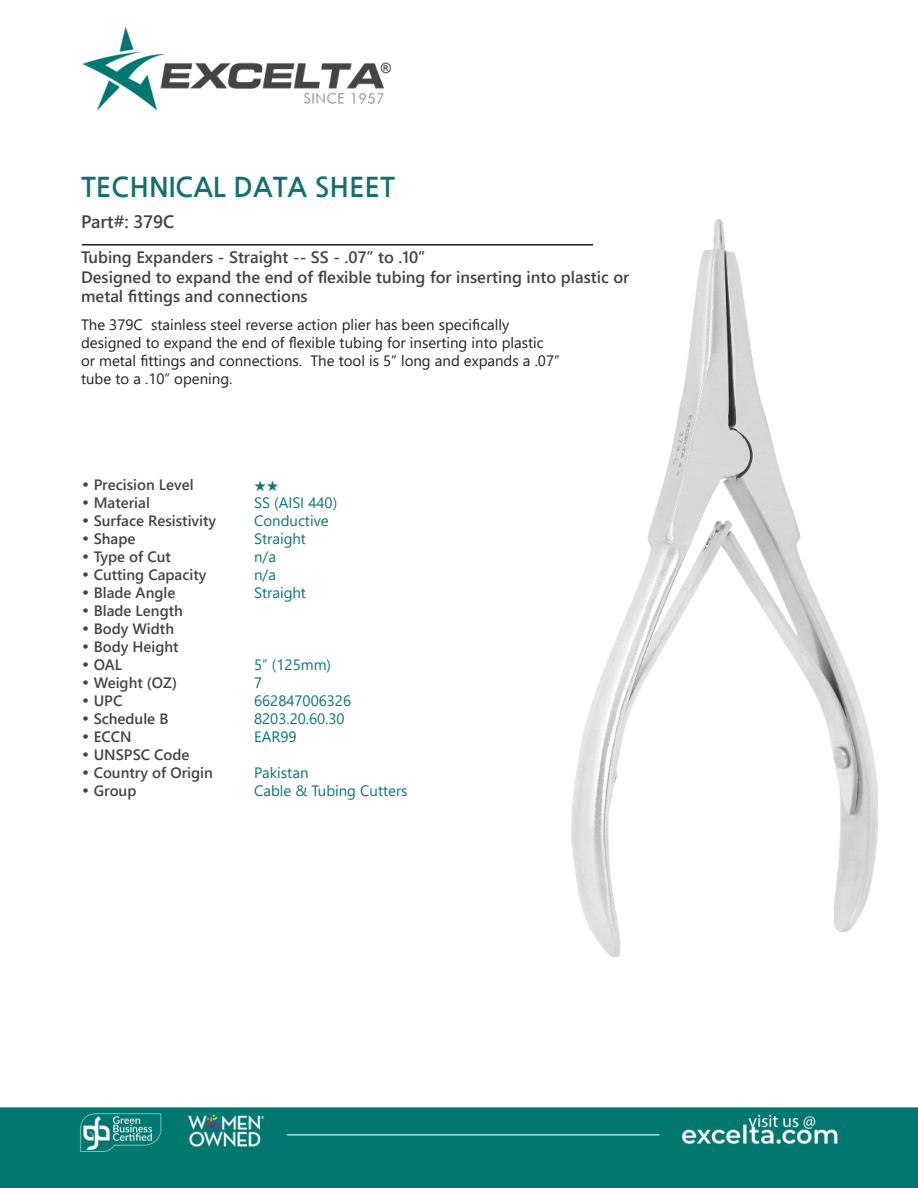
<style>
.page{position:relative;width:918px;height:1188px;background:#fff}
.page>*{position:absolute;margin:0;border:0;box-sizing:border-box;transform-origin:0 0}
.t1{font:700 27px "Nanum Gothic";color:#0d746d}
.t2{font:700 18px "Yu Gothic UI";color:#424546}
.t3{font:700 16.5px/19.8px "Yu Gothic UI";color:#424546}
.t4{font:15px/18px "Yu Gothic UI";color:#221f1f}
.t5{font:700 15px "Yu Gothic UI";color:#424546}
.t6{font:15px "Yu Gothic UI";color:#087875}
.s1{font-family:"Century Gothic";font-weight:400}
</style>
<div class="page">
<img style="left:0;top:26px;width:918px;height:1162px">
<img style="left:572px;top:220px;width:305px;height:756px">
<hr style="left:82px;top:244px;width:511px;height:2px;background:#221f1f">
<svg style="left:255px;top:481px;width:23px;height:11px"></svg>
<h1 class="t1" style="left:81px;top:171px;width:315px">TECHNICAL DATA SHEET</h1>
<p class="t2" style="left:81px;top:215px;width:95px">Part#: 379C</p>
<p class="t3" style="left:81px;top:249px;width:550px">Tubing Expanders - Straight -- SS - .07” to .10”<br>Designed to expand the end of 昀氀exible tubing for inserting into plastic or metal 昀椀ttings and connections</p>
<p class="t4" style="left:81px;top:313px;width:480px">The 379C stainless steel reverse action plier has been speci昀椀cally designed to expand the end of 昀氀exible tubing for inserting into plastic or metal 昀椀ttings and connections. The tool is 5” long and expands a .07” tube to a .10” opening.</p>
<p class="t5" style="left:81px;top:479px;width:114px"><span class="s1">•</span> Precision Level</p>
<p class="t5" style="left:81px;top:497px;width:70px"><span class="s1">•</span> Material</p>
<p class="t6" style="left:254px;top:497px;width:85px">SS (AISI 440)</p>
<p class="t5" style="left:81px;top:515px;width:137px"><span class="s1">•</span> Surface Resistivity</p>
<p class="t6" style="left:254px;top:515px;width:76px">Conductive</p>
<p class="t5" style="left:81px;top:533px;width:56px"><span class="s1">•</span> Shape</p>
<p class="t6" style="left:254px;top:533px;width:53px">Straight</p>
<p class="t5" style="left:81px;top:551px;width:92px"><span class="s1">•</span> Type of Cut</p>
<p class="t6" style="left:254px;top:551px;width:23px">n/a</p>
<p class="t5" style="left:81px;top:569px;width:127px"><span class="s1">•</span> Cutting Capacity</p>
<p class="t6" style="left:254px;top:569px;width:23px">n/a</p>
<p class="t5" style="left:81px;top:587px;width:96px"><span class="s1">•</span> Blade Angle</p>
<p class="t6" style="left:254px;top:587px;width:53px">Straight</p>
<p class="t5" style="left:81px;top:605px;width:103px"><span class="s1">•</span> Blade Length</p>
<p class="t5" style="left:81px;top:623px;width:95px"><span class="s1">•</span> Body Width</p>
<p class="t5" style="left:81px;top:641px;width:99px"><span class="s1">•</span> Body Height</p>
<p class="t5" style="left:81px;top:659px;width:43px"><span class="s1">•</span> OAL</p>
<p class="t6" style="left:254px;top:659px;width:78px">5” (125mm)</p>
<p class="t5" style="left:81px;top:677px;width:98px"><span class="s1">•</span> Weight (OZ)</p>
<p class="t6" style="left:254px;top:677px;width:10px">7</p>
<p class="t5" style="left:81px;top:695px;width:43px"><span class="s1">•</span> UPC</p>
<p class="t6" style="left:254px;top:695px;width:99px">662847006326</p>
<p class="t5" style="left:81px;top:713px;width:89px"><span class="s1">•</span> Schedule B</p>
<p class="t6" style="left:254px;top:713px;width:92px">8203.20.60.30</p>
<p class="t5" style="left:81px;top:731px;width:52px"><span class="s1">•</span> ECCN</p>
<p class="t6" style="left:254px;top:731px;width:44px">EAR99</p>
<p class="t5" style="left:81px;top:749px;width:110px"><span class="s1">•</span> UNSPSC Code</p>
<p class="t5" style="left:81px;top:767px;width:133px"><span class="s1">•</span> Country of Origin</p>
<p class="t6" style="left:254px;top:767px;width:56px">Pakistan</p>
<p class="t5" style="left:81px;top:785px;width:57px"><span class="s1">•</span> Group</p>
<p class="t6" style="left:254px;top:785px;width:155px">Cable &amp; Tubing Cutters</p>
</div>
